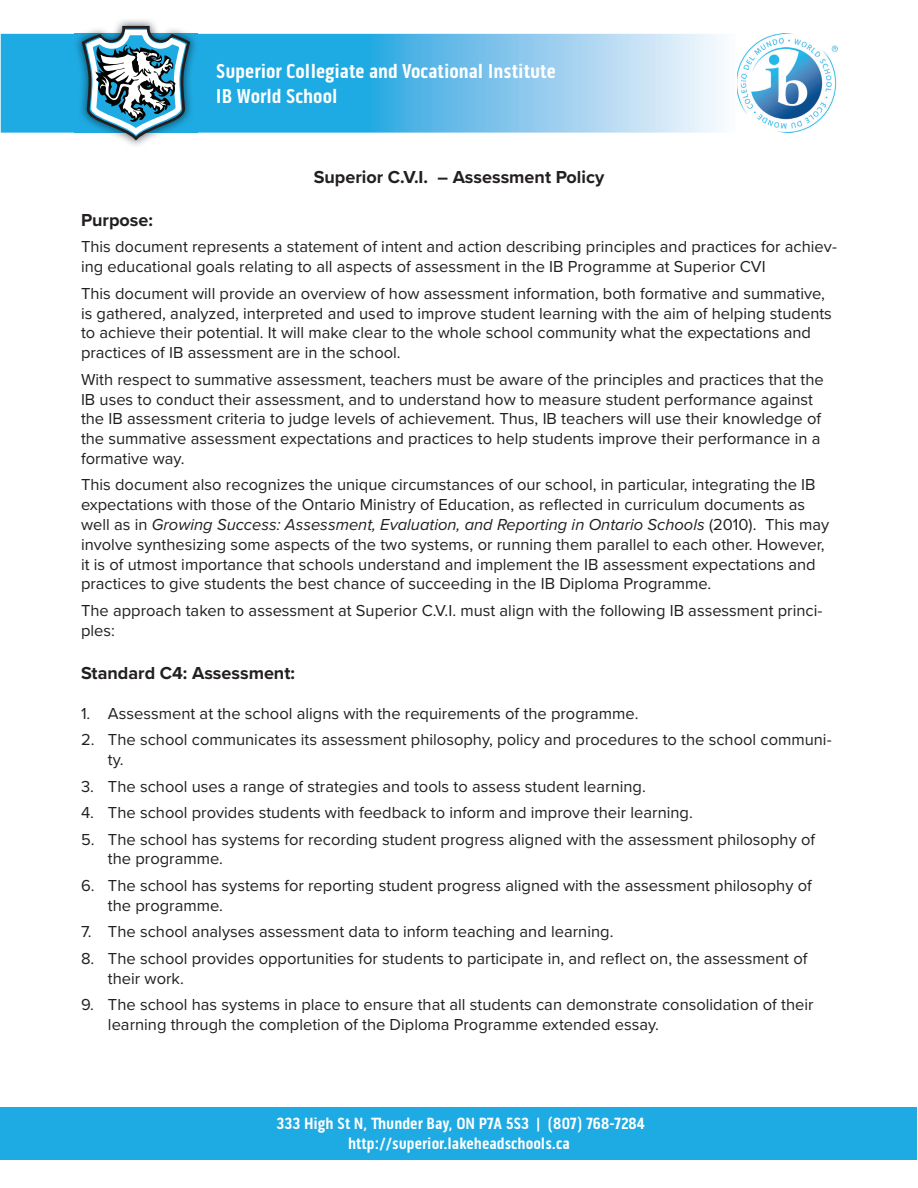
<style>
.page{position:relative;width:918px;height:1188px;background:#fff}
.page>*{position:absolute;margin:0;border:0;box-sizing:border-box;transform-origin:0 0}
.t1{font:700 20.55px/24.6px "Pill Gothic 300 mg";color:#fff}
.t2{font:700 18px "Proxima Nova";color:#231f20}
.t3{font:700 16.65px/20px "Pill Gothic 300 mg";color:#fff;text-align:center}
.t4{font:16.5px/19.8px "Proxima Nova";color:#231f20}
.s1{font-style:italic}
</style>
<div class="page">
<svg style="left:1px;top:34px;width:722px;height:99px;background:#65bfe9"></svg>
<img style="left:737px;top:34px;width:101px;height:99px">
<img style="left:74px;top:33px;width:124px;height:112px">
<img style="left:74px;top:34px;width:124px;height:99px">
<svg style="left:82px;top:20px;width:108px;height:121px"></svg>
<div style="left:1px;top:1107px;width:916px;height:53px;background:#1eaae2"></div>
<p class="t1" style="left:216px;top:59px;width:341px">Superior Collegiate and Vocational Institute<br>IB World School</p>
<p class="t2" style="left:314px;top:163px;width:292px">Superior C.V.I. – Assessment Policy</p>
<p class="t2" style="left:81px;top:206px;width:74px">Purpose:</p>
<p class="t4" style="left:81px;top:236px;width:757px">This document represents a statement of intent and action describing principles and practices for achiev&shy;ing educational goals relating to all aspects of assessment in the IB Programme at Superior CVI</p>
<p class="t4" style="left:81px;top:283px;width:752px">This document will provide an overview of how assessment information, both formative and summative, is gathered, analyzed, interpreted and used to improve student learning with the aim of helping students to achieve their potential. It will make clear to the whole school community what the expectations and practices of IB assessment are in the school.</p>
<p class="t4" style="left:81px;top:369px;width:744px">With respect to summative assessment, teachers must be aware of the principles and practices that the IB uses to conduct their assessment, and to understand how to measure student performance against the IB assessment criteria to judge levels of achievement. Thus, IB teachers will use their knowledge of the summative assessment expectations and practices to help students improve their performance in a formative way.</p>
<p class="t4" style="left:81px;top:474px;width:750px">This document also recognizes the unique circumstances of our school, in particular, integrating the IB expectations with those of the Ontario Ministry of Education, as reflected in curriculum documents as well as in <span class="s1">Growing Success: Assessment, Evaluation, and Reporting in Ontario Schools</span> (2010). This may involve synthesizing some aspects of the two systems, or running them parallel to each other. However, it is of utmost importance that schools understand and implement the IB assessment expectations and practices to give students the best chance of succeeding in the IB Diploma Programme.</p>
<p class="t4" style="left:81px;top:600px;width:743px">The approach taken to assessment at Superior C.V.I. must align with the following IB assessment princi&shy;ples:</p>
<p class="t2" style="left:81px;top:660px;width:216px">Standard C4: Assessment:</p>
<p class="t4" style="left:81px;top:703px;width:559px">1. Assessment at the school aligns with the requirements of the programme.</p>
<p class="t4" style="left:108px;top:729px;width:725px;text-indent:-27px">2. The school communicates its assessment philosophy, policy and procedures to the school communi&shy;ty.</p>
<p class="t4" style="left:81px;top:775px;width:566px">3. The school uses a range of strategies and tools to assess student learning.</p>
<p class="t4" style="left:81px;top:802px;width:613px">4. The school provides students with feedback to inform and improve their learning.</p>
<p class="t4" style="left:108px;top:829px;width:709px;text-indent:-27px">5. The school has systems for recording student progress aligned with the assessment philosophy of the programme.</p>
<p class="t4" style="left:108px;top:875px;width:705px;text-indent:-27px">6. The school has systems for reporting student progress aligned with the assessment philosophy of the programme.</p>
<p class="t4" style="left:81px;top:921px;width:534px">7. The school analyses assessment data to inform teaching and learning.</p>
<p class="t4" style="left:108px;top:948px;width:701px;text-indent:-27px">8. The school provides opportunities for students to participate in, and reflect on, the assessment of their work.</p>
<p class="t4" style="left:108px;top:994px;width:707px;text-indent:-27px">9. The school has systems in place to ensure that all students can demonstrate consolidation of their learning through the completion of the Diploma Programme extended essay.</p>
<p class="t3" style="left:277px;top:1114px;width:370px">333 High St N, under Bay, ON P7A 5S3 | (807) 768-7284 http://superior.lakeheadschools.ca</p>
</div>
